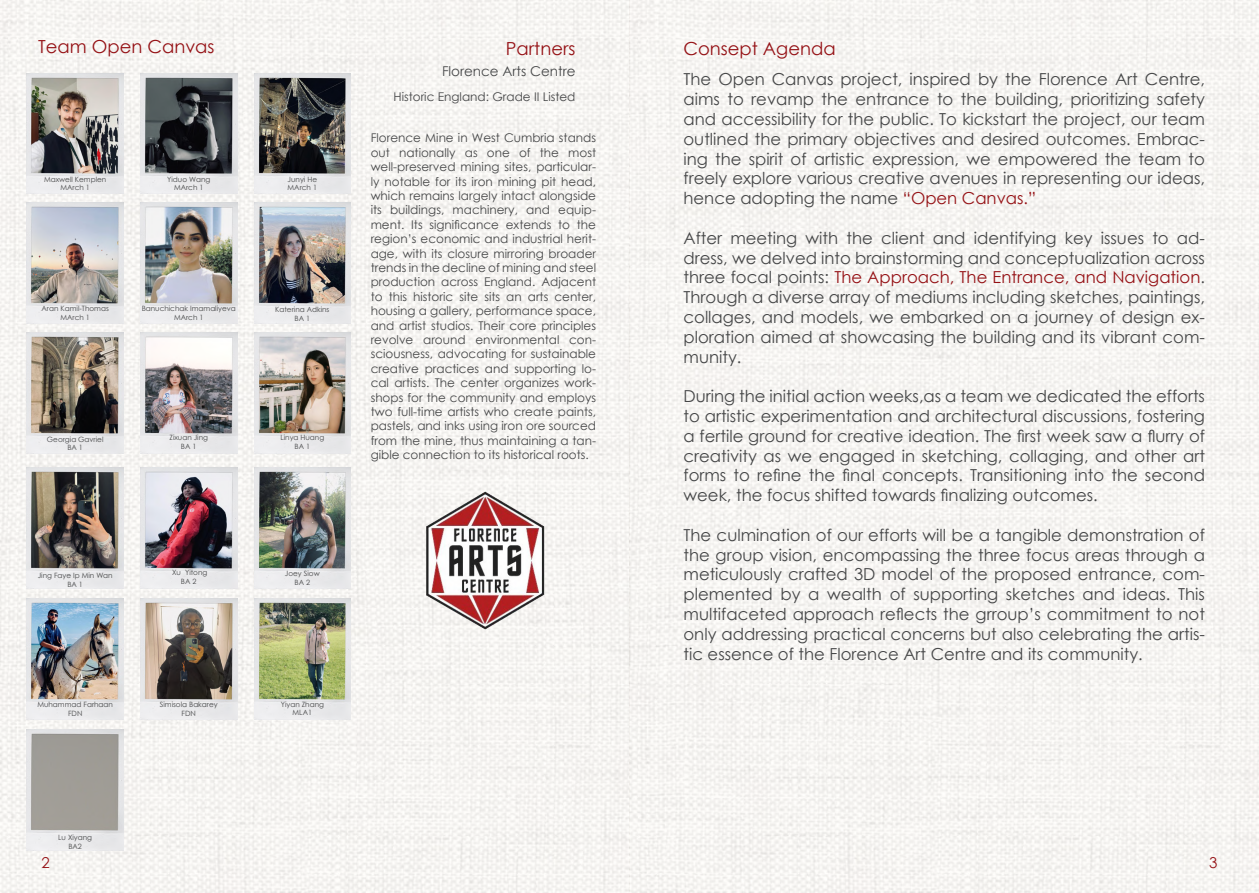
<style>
.page{position:relative;width:1259px;height:893px;background:#fff}
.page>*{position:absolute;margin:0;border:0;box-sizing:border-box;transform-origin:0 0}
.t1{font:18px "Century Gothic";color:#951115}
.t2{font:16.5px/19.8px "Century Gothic";color:#454647;text-align:justify}
.t3{font:15px "Century Gothic";color:#951115}
.t4{font:13.5px "Century Gothic";color:#454647}
.t5{font:12px/14.4px "Century Gothic";color:#454647;text-align:justify}
.t6{font:7.2px "Century Gothic";color:#454647}
.s1{color:#951115}
</style>
<div class="page">
<img style="left:0;top:0;width:1259px;height:893px">
<img style="left:27px;top:73px;width:96px;height:121px">
<img style="left:140px;top:73px;width:97px;height:121px">
<img style="left:254px;top:73px;width:97px;height:121px">
<img style="left:27px;top:203px;width:96px;height:120px">
<img style="left:140px;top:203px;width:97px;height:120px">
<img style="left:254px;top:599px;width:97px;height:121px">
<img style="left:140px;top:467px;width:97px;height:121px">
<img style="left:140px;top:333px;width:97px;height:120px">
<img style="left:254px;top:333px;width:97px;height:120px">
<img style="left:27px;top:333px;width:96px;height:120px">
<img style="left:254px;top:203px;width:97px;height:120px">
<img style="left:254px;top:467px;width:97px;height:121px">
<img style="left:27px;top:599px;width:96px;height:121px">
<img style="left:140px;top:599px;width:97px;height:121px">
<img style="left:27px;top:467px;width:96px;height:121px">
<img style="left:422px;top:491px;width:125px;height:139px">
<img style="left:27px;top:730px;width:96px;height:120px">
<p class="t1" style="left:38px;top:34px;width:178px">Team Open Canvas</p>
<p class="t1" style="left:683px;top:36px;width:154px">Consept Agenda</p>
<p class="t1" style="left:506px;top:36px;width:71px">Partners</p>
<p class="t6" style="left:44px;top:174px;width:64px">Maxwell Kemplen</p>
<p class="t6" style="left:60px;top:183px;width:31px">MArch 1</p>
<p class="t6" style="left:167px;top:174px;width:45px">Yiduo Wang</p>
<p class="t6" style="left:174px;top:183px;width:31px">MArch 1</p>
<p class="t6" style="left:288px;top:174px;width:31px">Junyi He</p>
<p class="t6" style="left:288px;top:183px;width:31px">MArch 1</p>
<p class="t6" style="left:42px;top:304px;width:69px">Aran Kamil-Thomas</p>
<p class="t6" style="left:60px;top:313px;width:31px">MArch 1</p>
<p class="t6" style="left:142px;top:304px;width:96px">Banuchichak Imamaliyeva</p>
<p class="t6" style="left:174px;top:313px;width:31px">MArch 1</p>
<p class="t6" style="left:275px;top:304px;width:56px">Katerina Adkins</p>
<p class="t6" style="left:294px;top:313px;width:17px">BA 1</p>
<p class="t6" style="left:47px;top:434px;width:58px">Georgia Gavriel</p>
<p class="t6" style="left:67px;top:443px;width:17px">BA 1</p>
<p class="t6" style="left:169px;top:433px;width:40px">Zixuan Jing</p>
<p class="t6" style="left:181px;top:441px;width:17px">BA 1</p>
<p class="t6" style="left:280px;top:433px;width:45px">Linya Huang</p>
<p class="t6" style="left:294px;top:441px;width:17px">BA 1</p>
<p class="t4" style="left:442px;top:62px;width:135px">Florence Arts Centre</p>
<p class="t5" style="left:393px;top:89px;width:183px">Historic England: Grade II Listed</p>
<p class="t5" style="left:371px;top:131px;width:227px">Florence Mine in West Cumbria stands out nationally as one of the most well-preserved mining sites, particular&shy;ly notable for its iron mining pit head, which remains largely intact alongside its buildings, machinery, and equip&shy;ment. Its significance extends to the region’s economic and industrial herit&shy;age, with its closure mirroring broader trends in the decline of mining and steel production across England. Adjacent to this historic site sits an arts center, housing a gallery, performance space, and artist studios. Their core principles revolve around environmental con&shy;sciousness, advocating for sustainable creative practices and supporting lo&shy;cal artists. The center organizes work&shy;shops for the community and employs two full-time artists who create paints, pastels, and inks using iron ore sourced from the mine, thus maintaining a tan&shy;gible connection to its historical roots.</p>
<p class="t6" style="left:38px;top:570px;width:76px">Jing Faye Ip Min Wan</p>
<p class="t6" style="left:67px;top:579px;width:17px">BA 1</p>
<p class="t6" style="left:172px;top:567px;width:37px">Xu Yitong</p>
<p class="t6" style="left:181px;top:576px;width:17px">BA 2</p>
<p class="t6" style="left:285px;top:569px;width:36px">Joey Siow</p>
<p class="t6" style="left:294px;top:577px;width:17px">BA 2</p>
<p class="t2" style="left:683px;top:69px;width:523px">The Open Canvas project, inspired by the Florence Art Centre, aims to revamp the entrance to the building, prioritizing safety and accessibility for the public. To kickstart the project, our team outlined the primary objectives and desired outcomes. Embrac&shy;ing the spirit of artistic expression, we empowered the team to freely explore various creative avenues in representing our ideas, hence adopting the name <span class="s1">“Open Canvas.”</span></p>
<p class="t2" style="left:683px;top:228px;width:523px">After meeting with the client and identifying key issues to ad&shy;dress, we delved into brainstorming and conceptualization across three focal points: <span class="s1">The Approach, The Entrance, and Navigation</span>.<br>Through a diverse array of mediums including sketches, paintings, collages, and models, we embarked on a journey of design ex&shy;ploration aimed at showcasing the building and its vibrant com&shy;munity.</p>
<p class="t2" style="left:683px;top:386px;width:523px">During the initial action weeks,as a team we dedicated the efforts to artistic experimentation and architectural discussions, fostering a fertile ground for creative ideation. The first week saw a flurry of creativity as we engaged in sketching, collaging, and other art forms to refine the final concepts. Transitioning into the second week, the focus shifted towards finalizing outcomes.</p>
<p class="t2" style="left:683px;top:525px;width:523px">The culmination of our efforts will be a tangible demonstration of the group vision, encompassing the three focus areas through a meticulously crafted 3D model of the proposed entrance, com&shy;plemented by a wealth of supporting sketches and ideas. This multifaceted approach reflects the grroup’s commitment to not only addressing practical concerns but also celebrating the artis&shy;tic essence of the Florence Art Centre and its community.</p>
<p class="t6" style="left:37px;top:699px;width:77px">Muhammad Farhaan</p>
<p class="t6" style="left:68px;top:708px;width:16px">FDN</p>
<p class="t6" style="left:160px;top:699px;width:59px">Simisola Bakarey</p>
<p class="t6" style="left:182px;top:708px;width:16px">FDN</p>
<p class="t6" style="left:281px;top:699px;width:45px">Yiyan Zhang</p>
<p class="t6" style="left:293px;top:708px;width:21px">MLA1</p>
<p class="t6" style="left:58px;top:832px;width:35px">Lu Xiyang</p>
<p class="t6" style="left:68px;top:841px;width:15px">BA2</p>
<p class="t3" style="left:42px;top:852px;width:10px">2</p>
<p class="t3" style="left:1209px;top:852px;width:10px">3</p>
</div>
